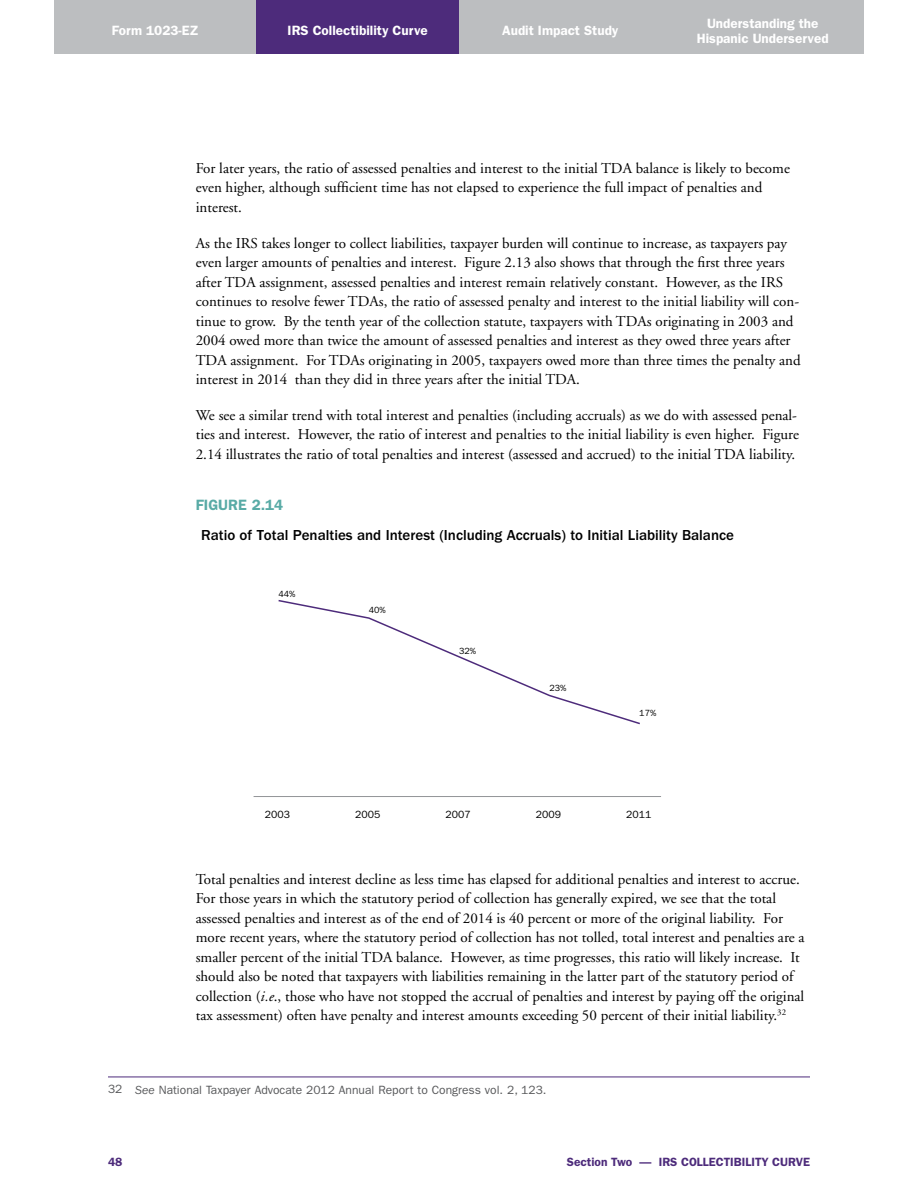
<style>
.page{position:relative;width:918px;height:1188px;background:#fff}
.page>*{position:absolute;margin:0;border:0;box-sizing:border-box;transform-origin:0 0}
.Body_Text{font:15px/19.5px "Adobe Garamond";color:#000}
.t1{font:500 15px "Franklin Gothic";color:#010101}
.Table_Figure_Title{font:600 15px "Franklin Gothic";color:#59aba6}
.t2{font:600 13.5px/15px "Franklin Gothic";color:#fff;text-align:center}
.IGNORE_Footnote{font:12px "Franklin Gothic";color:#58595b}
.t3{font:600 12px "Franklin Gothic";color:#4d2b7b}
.t4{font:10.5px "Franklin Gothic";color:#010101}
.t5{font:9px "Franklin Gothic";color:#010101}
.s1{font-style:italic}
</style>
<div class="page">
<div style="left:54px;top:0;width:202px;height:54px;background:#bcbec0"></div>
<div style="left:256px;top:0;width:203px;height:54px;background:#4d2b7b"></div>
<div style="left:459px;top:0;width:203px;height:54px;background:#bcbec0"></div>
<div style="left:662px;top:0;width:202px;height:54px;background:#bcbec0"></div>
<hr style="left:254px;top:796px;width:407px;height:1px;background:#939598">
<svg style="left:278px;top:600px;width:362px;height:125px"></svg>
<hr style="left:108px;top:1077px;width:702px;height:1px;background:#4d2b7b">
<p class="t2" style="left:112px;top:23px;width:88px">Form 1023-EZ</p>
<p class="t2" style="left:288px;top:23px;width:142px">IRS Collectibility Curve</p>
<p class="t2" style="left:502px;top:23px;width:118px">Audit Impact Study</p>
<p class="t2" style="left:697px;top:16px;width:133px">Understanding the<br>Hispanic Underserved</p>
<p class="Body_Text" style="left:196px;top:159px;width:596px">For later years, the ratio of assessed penalties and interest to the initial TDA balance is likely to become even higher, although sufficient time has not elapsed to experience the full impact of penalties and interest.</p>
<p class="Body_Text" style="left:196px;top:234px;width:607px">As the IRS takes longer to collect liabilities, taxpayer burden will continue to increase, as taxpayers pay even larger amounts of penalties and interest. Figure 2.13 also shows that through the first three years after TDA assignment, assessed penalties and interest remain relatively constant. However, as the IRS continues to resolve fewer TDAs, the ratio of assessed penalty and interest to the initial liability will con&shy;tinue to grow. By the tenth year of the collection statute, taxpayers with TDAs originating in 2003 and 2004 owed more than twice the amount of assessed penalties and interest as they owed three years after TDA assignment. For TDAs originating in 2005, taxpayers owed more than three times the penalty and interest in 2014 than they did in three years after the initial TDA.</p>
<p class="Body_Text" style="left:196px;top:406px;width:605px">We see a similar trend with total interest and penalties (including accruals) as we do with assessed penal&shy;ties and interest. However, the ratio of interest and penalties to the initial liability is even higher. Figure<br>2.14 illustrates the ratio of total penalties and interest (assessed and accrued) to the initial TDA liability.</p>
<p class="Table_Figure_Title" style="left:196px;top:496px;width:89px">FIGURE 2.14</p>
<p class="t1" style="left:201px;top:527px;width:534px">Ratio of Total Penalties and Interest (Including Accruals) to Initial Liability Balance</p>
<p class="t5" style="left:279px;top:589px;width:19px">44%</p>
<p class="t5" style="left:369px;top:604px;width:19px">40%</p>
<p class="t5" style="left:459px;top:646px;width:19px">32%</p>
<p class="t5" style="left:549px;top:683px;width:19px">23%</p>
<p class="t5" style="left:639px;top:707px;width:19px">17%</p>
<p class="t4" style="left:265px;top:808px;width:27px">2003</p>
<p class="t4" style="left:355px;top:808px;width:27px">2005</p>
<p class="t4" style="left:445px;top:808px;width:27px">2007</p>
<p class="t4" style="left:536px;top:808px;width:27px">2009</p>
<p class="t4" style="left:626px;top:808px;width:27px">2011</p>
<p class="Body_Text" style="left:196px;top:869px;width:610px">Total penalties and interest decline as less time has elapsed for additional penalties and interest to accrue.<br>For those years in which the statutory period of collection has generally expired, we see that the total assessed penalties and interest as of the end of 2014 is 40 percent or more of the original liability. For more recent years, where the statutory period of collection has not tolled, total interest and penalties are a smaller percent of the initial TDA balance. However, as time progresses, this ratio will likely increase. It should also be noted that taxpayers with liabilities remaining in the latter part of the statutory period of collection (<span class="s1">i.e</span>., those who have not stopped the accrual of penalties and interest by paying off the original tax assessment) often have penalty and interest amounts exceeding 50 percent of their initial liability.<sup>32</sup></p>
<p class="IGNORE_Footnote" style="left:108px;top:1083px;width:440px">32 <span class="s1">See</span> National Taxpayer Advocate 2012 Annual Report to Congress vol. 2, 123.</p>
<p class="t3" style="left:108px;top:1154px;width:16px">48</p>
<p class="t3" style="left:567px;top:1154px;width:245px">Section Two — IRS COLLECTIBILITY CURVE</p>
</div>
